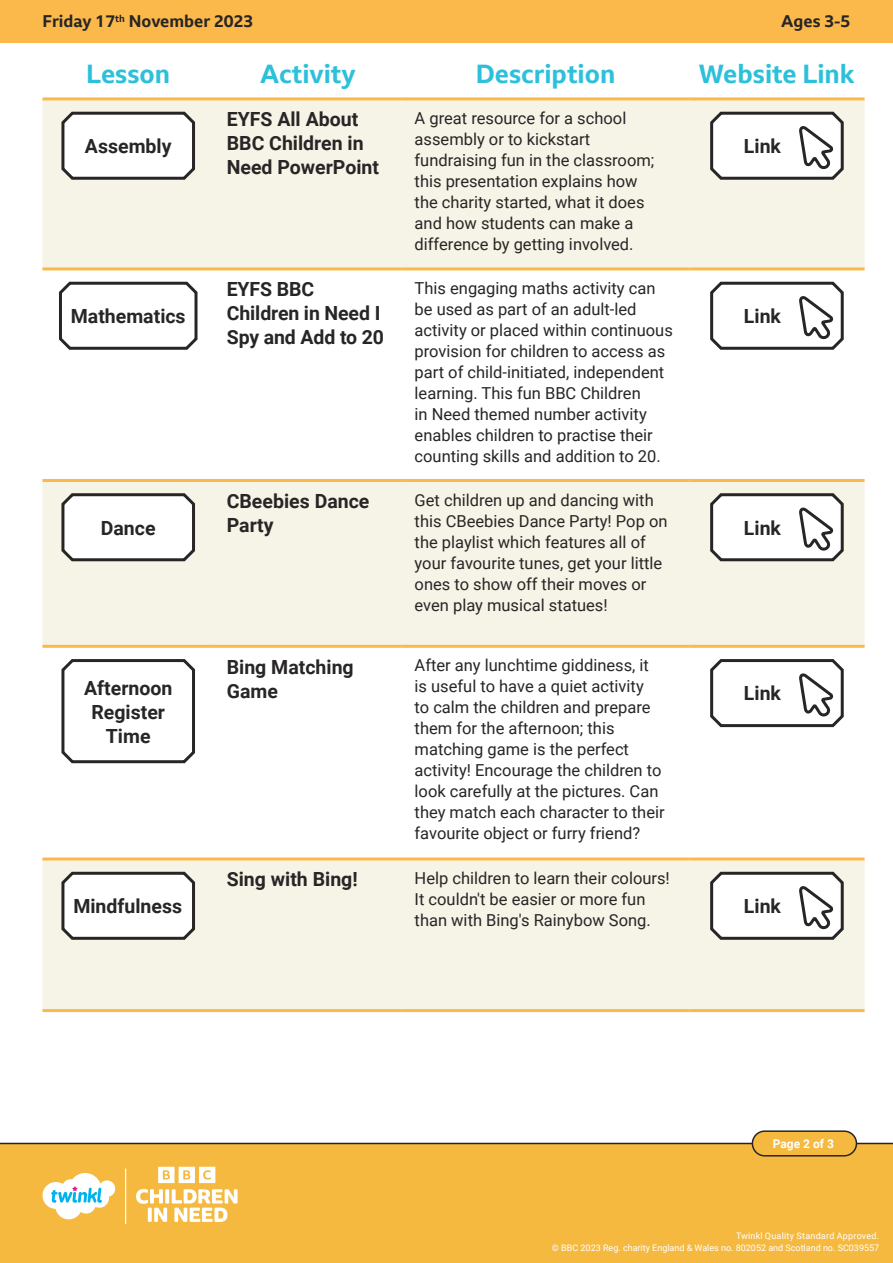
<style>
.page{position:relative;width:893px;height:1263px;background:#fff}
.page>*{position:absolute;margin:0;border:0;box-sizing:border-box;transform-origin:0 0}
.Heading_2{font:700 25.5px "BBC Reith Sans";color:#2dc0da}
.Heading_3{font:700 19.5px/24px "Roboto";color:#282526}
.Adult_Body_Copy{font:16.5px/21px "Roboto";color:#282526}
.t1{font:700 16.5px "BBC Reith Sans";color:#282526}
.t2{font:700 12px "Roboto";color:#fff}
.t3{font:9px/12.3px "Roboto";color:#fff;text-align:right}
</style>
<div class="page">
<div style="left:42px;top:100px;width:823px;height:909px;background:#f6f3e7"></div>
<svg style="left:42px;top:270px;width:823px;height:587px"></svg>
<hr style="left:42px;top:97px;width:172px;height:3px;background:#fcb94b">
<hr style="left:214px;top:97px;width:188px;height:3px;background:#fcb94b">
<hr style="left:402px;top:97px;width:287px;height:3px;background:#fcb94b">
<hr style="left:689px;top:97px;width:176px;height:3px;background:#fcb94b">
<hr style="left:42px;top:267px;width:172px;height:3px;background:#fcb94b">
<hr style="left:214px;top:267px;width:188px;height:3px;background:#fcb94b">
<hr style="left:402px;top:267px;width:287px;height:3px;background:#fcb94b">
<hr style="left:689px;top:267px;width:176px;height:3px;background:#fcb94b">
<hr style="left:42px;top:479px;width:172px;height:3px;background:#fcb94b">
<hr style="left:214px;top:479px;width:188px;height:3px;background:#fcb94b">
<hr style="left:402px;top:479px;width:287px;height:3px;background:#fcb94b">
<hr style="left:689px;top:479px;width:176px;height:3px;background:#fcb94b">
<hr style="left:42px;top:645px;width:172px;height:3px;background:#fcb94b">
<hr style="left:214px;top:645px;width:188px;height:3px;background:#fcb94b">
<hr style="left:402px;top:645px;width:287px;height:3px;background:#fcb94b">
<hr style="left:689px;top:645px;width:176px;height:3px;background:#fcb94b">
<hr style="left:42px;top:857px;width:172px;height:3px;background:#fcb94b">
<hr style="left:214px;top:857px;width:188px;height:3px;background:#fcb94b">
<hr style="left:402px;top:857px;width:287px;height:3px;background:#fcb94b">
<hr style="left:689px;top:857px;width:176px;height:3px;background:#fcb94b">
<hr style="left:42px;top:1009px;width:172px;height:3px;background:#fcb94b">
<hr style="left:214px;top:1009px;width:188px;height:3px;background:#fcb94b">
<hr style="left:402px;top:1009px;width:287px;height:3px;background:#fcb94b">
<hr style="left:689px;top:1009px;width:176px;height:3px;background:#fcb94b">
<svg style="left:59px;top:109px;width:139px;height:73px"></svg>
<svg style="left:707px;top:109px;width:139px;height:73px"></svg>
<svg style="left:56px;top:279px;width:144px;height:73px"></svg>
<svg style="left:707px;top:279px;width:139px;height:73px"></svg>
<svg style="left:59px;top:490px;width:139px;height:74px"></svg>
<svg style="left:707px;top:490px;width:139px;height:74px"></svg>
<svg style="left:59px;top:656px;width:139px;height:110px"></svg>
<svg style="left:707px;top:656px;width:139px;height:74px"></svg>
<svg style="left:59px;top:869px;width:139px;height:73px"></svg>
<svg style="left:707px;top:869px;width:139px;height:73px"></svg>
<div style="left:0;top:1143px;width:893px;height:120px;background:#f6b940"></div>
<svg style="left:136px;top:1167px;width:101px;height:55px"></svg>
<svg style="left:43px;top:1173px;width:72px;height:46px"></svg>
<hr style="left:125px;top:1168px;width:1px;height:56px;background:#fff">
<div style="left:0;top:0;width:893px;height:43px;background:#fcb94b"></div>
<div style="left:752px;top:1131px;width:104px;height:25px;background:#f6b940;border-radius:12px"></div>
<div style="left:752px;top:1130px;width:105px;height:26px;border:2px solid #282526;border-radius:12px"></div>
<p class="t1" style="left:43px;top:11px;width:212px">Friday 17<sup>th</sup> November 2023</p>
<p class="t1" style="left:781px;top:11px;width:71px">Ages 3-5</p>
<p class="Heading_2" style="left:86px;top:57px;width:86px">Lesson</p>
<p class="Heading_2" style="left:260px;top:57px;width:97px">Activity</p>
<p class="Heading_2" style="left:476px;top:57px;width:141px">Description</p>
<p class="Heading_2" style="left:699px;top:57px;width:157px">Website Link</p>
<p class="Heading_3" style="left:85px;top:133px;width:88px">Assembly</p>
<p class="Heading_3" style="left:227px;top:107px;width:154px">EYFS All About<br>BBC Children in<br>Need PowerPoint</p>
<p class="Adult_Body_Copy" style="left:415px;top:107px;width:241px">A great resource for a school assembly or to kickstart fundraising fun in the classroom; this presentation explains how the charity started, what it does and how students can make a difference by getting involved.</p>
<p class="Heading_3" style="left:744px;top:133px;width:39px">Link</p>
<p class="Heading_3" style="left:71px;top:303px;width:116px">Mathematics</p>
<p class="Heading_3" style="left:227px;top:277px;width:159px">EYFS BBC<br>Children in Need I<br>Spy and Add to 20</p>
<p class="Adult_Body_Copy" style="left:415px;top:277px;width:260px">This engaging maths activity can be used as part of an adult-led activity or placed within continuous provision for children to access as part of child-initiated, independent learning. This fun BBC Children<br>in Need themed number activity enables children to practise their counting skills and addition to 20.</p>
<p class="Heading_3" style="left:744px;top:303px;width:39px">Link</p>
<p class="Heading_3" style="left:101px;top:515px;width:56px">Dance</p>
<p class="Heading_3" style="left:227px;top:488px;width:144px">CBeebies Dance<br>Party</p>
<p class="Adult_Body_Copy" style="left:415px;top:489px;width:254px">Get children up and dancing with this CBeebies Dance Party! Pop on the playlist which features all of your favourite tunes, get your little ones to show off their moves or even play musical statues!</p>
<p class="Heading_3" style="left:744px;top:515px;width:39px">Link</p>
<p class="Heading_3" style="left:84px;top:675px;width:90px;text-align:center">Afternoon<br>Register<br>Time</p>
<p class="Heading_3" style="left:227px;top:654px;width:128px">Bing Matching<br>Game</p>
<p class="Adult_Body_Copy" style="left:415px;top:654px;width:252px">After any lunchtime giddiness, it is useful to have a quiet activity<br>to calm the children and prepare them for the afternoon; this matching game is the perfect activity! Encourage the children to look carefully at the pictures. Can they match each character to their favourite object or furry friend?</p>
<p class="Heading_3" style="left:744px;top:681px;width:39px">Link</p>
<p class="Heading_3" style="left:73px;top:893px;width:110px">Mindfulness</p>
<p class="Heading_3" style="left:227px;top:867px;width:132px">Sing with Bing!</p>
<p class="Adult_Body_Copy" style="left:415px;top:867px;width:257px">Help children to learn their colours!<br>It couldn't be easier or more fun than with Bing's Rainybow Song.</p>
<p class="Heading_3" style="left:744px;top:893px;width:39px">Link</p>
<p class="t2" style="left:773px;top:1135px;width:63px">Page 2 of 3</p>
<p class="t3" style="left:552px;top:1229px;width:329px">Twinkl Quality Standard Approved.<br>© BBC 2023 Reg. charity England &amp; Wales no. 802052 and Scotland no. SC039557</p>
</div>
